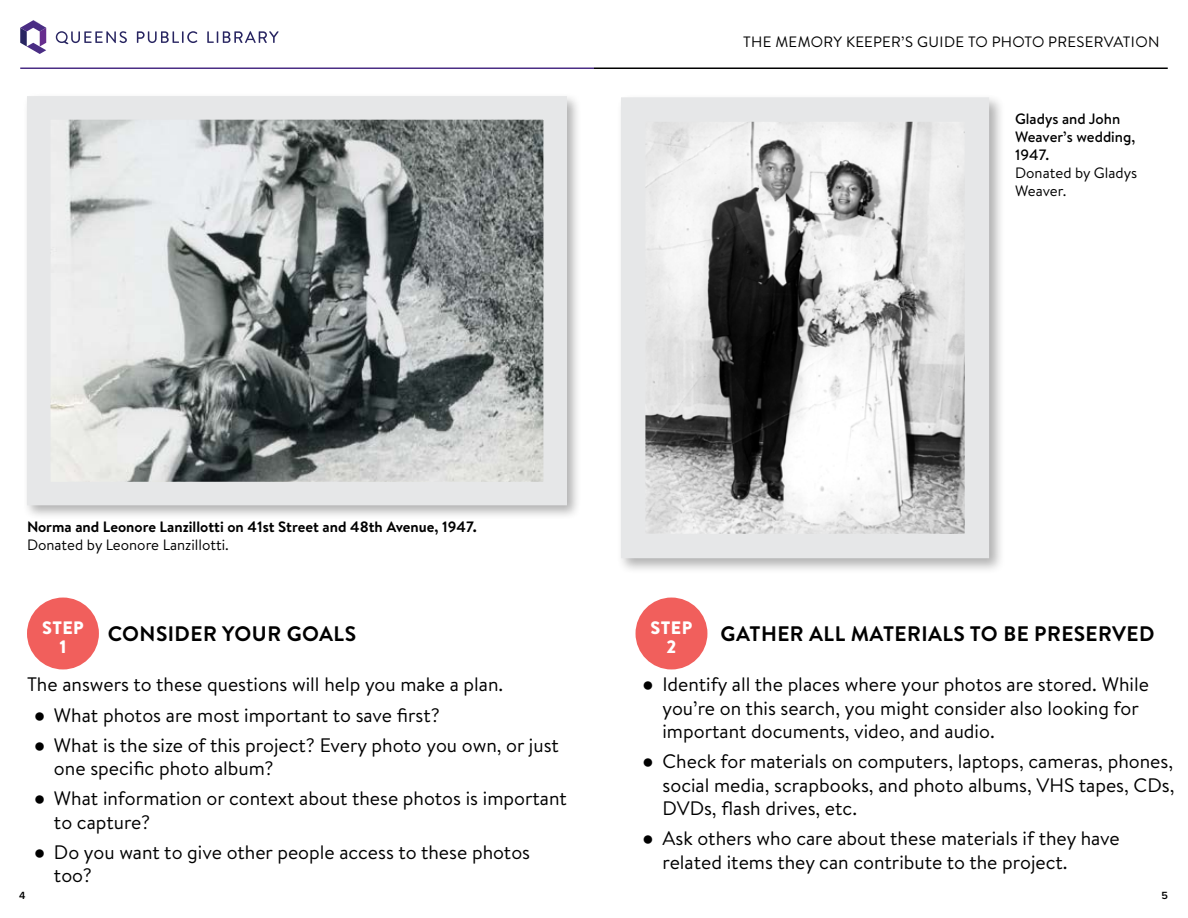
<style>
.page{position:relative;width:1188px;height:918px;background:#fff}
.page>*{position:absolute;margin:0;border:0;box-sizing:border-box;transform-origin:0 0}
.t1{font:700 21px "Brandon Text";letter-spacing:.02em;color:#000}
.t2{font:19.5px/23.4px "Brandon Text";color:#000}
.t3{font:900 18px/19.5px "Brandon Text";letter-spacing:.02em;color:#fff;text-align:center}
.t4{font:700 15px "Brandon Text";color:#000}
.t5{font:15px/18px "Brandon Text";color:#000}
.t6{font:15px "Brandon Text";letter-spacing:.02em;color:#000}
.t7{font:500 15px/18px "Brandon Text";color:#000}
.t8{font:600 10.8px "Proxima Nova";color:#000}
.s1{font-family:"Arial";font-weight:700}
</style>
<div class="page">
<hr style="left:20px;top:68px;width:574px;height:1px;background:#4a2d84">
<hr style="left:594px;top:68px;width:574px;height:1px;background:#000">
<svg style="left:20px;top:20px;width:26px;height:34px"></svg>
<svg style="left:137px;top:31px;width:60px;height:12px"></svg>
<svg style="left:207px;top:31px;width:72px;height:12px"></svg>
<svg style="left:56px;top:31px;width:71px;height:13px"></svg>
<div style="left:27px;top:598px;width:72px;height:71px;background:#f15f5c;border-radius:50%"></div>
<div style="left:636px;top:598px;width:71px;height:71px;background:#f15f5c;border-radius:50%"></div>
<svg style="left:27px;top:96px;width:551px;height:420px;background:#abafaf"></svg>
<svg style="left:621px;top:97px;width:380px;height:473px"></svg>
<p class="t6" style="left:743px;top:31px;width:418px">THE MEMORY KEEPER’S GUIDE TO PHOTO PRESERVATION</p>
<p class="t7" style="left:1015px;top:109px;width:122px">Gladys and John<br>Weaver’s wedding,<br>1947.</p>
<p class="t5" style="left:1015px;top:163px;width:124px">Donated by Gladys<br>Weaver.</p>
<p class="t4" style="left:27px;top:516px;width:451px">Norma and Leonore Lanzillotti on 41st Street and 48th Avenue, 1947.</p>
<p class="t5" style="left:27px;top:535px;width:203px">Donated by Leonore Lanzillotti.</p>
<p class="t3" style="left:42px;top:617px;width:43px">STEP<br>1</p>
<p class="t1" style="left:108px;top:619px;width:250px">CONSIDER YOUR GOALS</p>
<p class="t2" style="left:27px;top:672px;width:478px">The answers to these questions will help you make a plan.</p>
<p class="t2" style="left:34px;top:702px;width:408px"><span class="s1">●</span> What photos are most important to save first?</p>
<p class="t2" style="left:54px;top:733px;width:507px;text-indent:-20px"><span class="s1">●</span> What is the size of this project? Every photo you own, or just one specific photo album?</p>
<p class="t2" style="left:54px;top:786px;width:514px;text-indent:-20px"><span class="s1">●</span> What information or context about these photos is important to capture?</p>
<p class="t2" style="left:54px;top:840px;width:478px;text-indent:-20px"><span class="s1">●</span> Do you want to give other people access to these photos too?</p>
<p class="t3" style="left:651px;top:617px;width:43px">STEP<br>2</p>
<p class="t1" style="left:721px;top:619px;width:436px">GATHER ALL MATERIALS TO BE PRESERVED</p>
<p class="t2" style="left:663px;top:672px;width:488px;text-indent:-20px"><span class="s1">●</span> Identify all the places where your photos are stored. While you’re on this search, you might consider also looking for important documents, video, and audio.</p>
<p class="t2" style="left:663px;top:749px;width:513px;text-align:justify;text-indent:-20px"><span class="s1">●</span> Check for materials on computers, laptops, cameras, phones, social media, scrapbooks, and photo albums, VHS tapes, CDs, DVDs, flash drives, etc.</p>
<p class="t2" style="left:663px;top:826px;width:459px;text-indent:-20px"><span class="s1">●</span> Ask others who care about these materials if they have related items they can contribute to the project.</p>
<p class="t8" style="left:19px;top:889px;width:8px">4</p>
<p class="t8" style="left:1162px;top:889px;width:8px">5</p>
</div>
